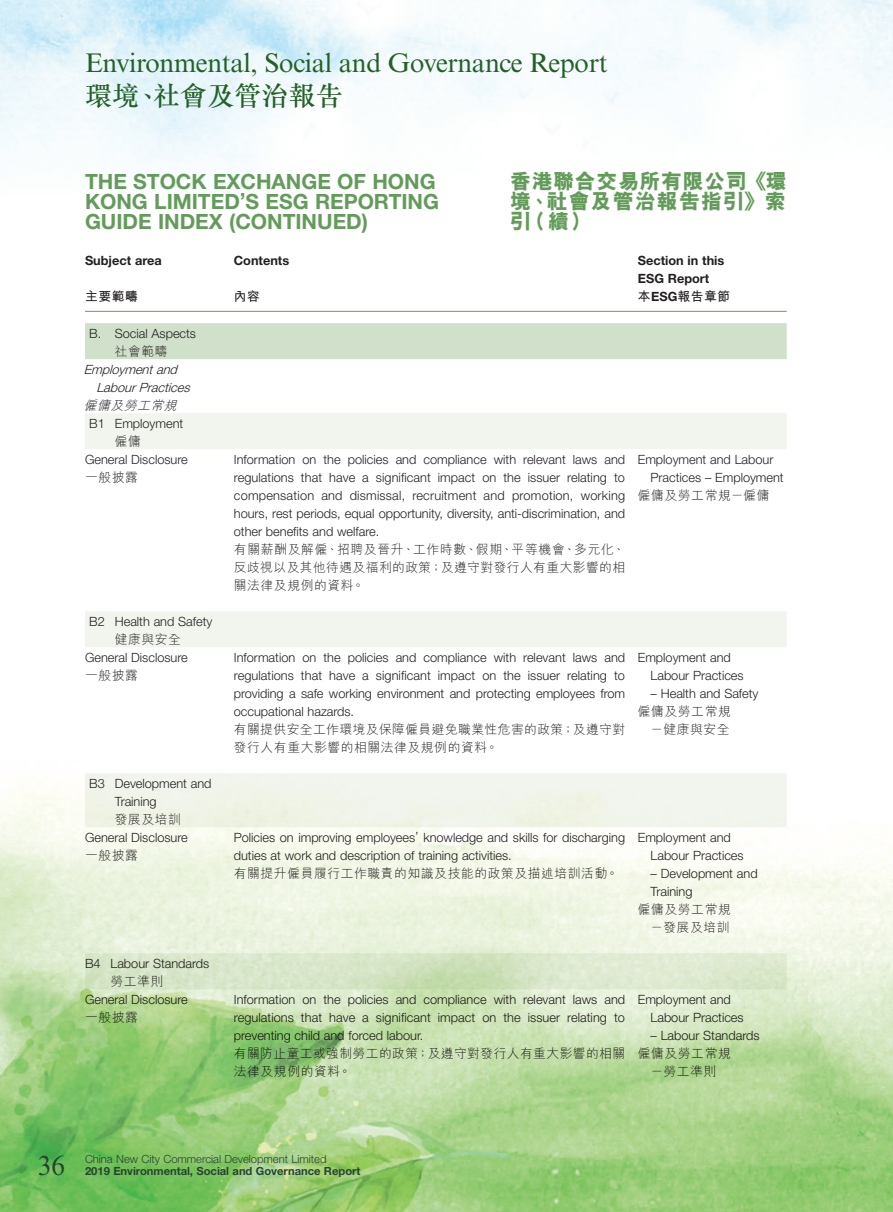
<style>
.page{position:relative;width:893px;height:1212px;background:#fff}
.page>*{position:absolute;margin:0;border:0;box-sizing:border-box;transform-origin:0 0}
.t1{font:27.75px "Times New Roman MT Std";color:#264431}
.t2{font:27px "Times New Roman MT Std";letter-spacing:-.015em;color:#246128}
.t3{font:500 27px "M Sung HK";letter-spacing:.005em;color:#246128}
.Heading_1{font:700 21px/20.2px "Helvetica Neue LT Std";color:#639c5a}
.C_Heading_1{font:800 21px/20.2px "M Hei HK";letter-spacing:.025em;color:#639c5a;text-align:justify}
.t4{font:300 12.75px/18px "Helvetica Neue LT Std";color:#231f20}
.t5{font:300 12.75px/18px "M Hei HK";letter-spacing:.05em;color:#231f20}
.t6{font:700 12.75px/18px "Helvetica Neue LT Std";color:#231f20}
.t7{font:italic 300 12.75px/18px "Helvetica Neue LT Std";color:#231f20}
.t8{font:700 12.75px "M Hei HK";letter-spacing:.05em;color:#231f20}
.t9{font:italic 300 12.75px "M Hei HK";color:#231f20}
.t10{font:700 11.25px "Helvetica Neue LT Std";letter-spacing:-.005em;color:#264431}
.t11{font:300 11.25px "Helvetica Neue LT Std";letter-spacing:-.005em;color:#264431}
.s1{font-family:"Helvetica Neue LT Std"}
</style>
<div class="page">
<img style="left:0;top:0;width:893px;height:1212px">
<div style="left:85px;top:323px;width:702px;height:36px;background:#d1e0cb"></div>
<svg style="left:85px;top:413px;width:702px;height:576px"></svg>
<hr style="left:85px;top:311px;width:149px;height:1px;background:#639c5a">
<hr style="left:234px;top:311px;width:404px;height:1px;background:#639c5a">
<hr style="left:638px;top:311px;width:149px;height:1px;background:#639c5a">
<h2 class="t2" style="left:85px;top:47px;width:524px">Environmental, Social and Governance Report</h2>
<h2 class="t3" style="left:85px;top:77px;width:259px">環境、社會及管治報告</h2>
<p class="Heading_1" style="left:85px;top:171px;width:356px">THE STOCK EXCHANGE OF HONG<br>KONG LIMITED’S ESG REPORTING<br>GUIDE INDEX (CONTINUED)</p>
<p class="C_Heading_1" style="left:510px;top:171px;width:278px">香港聯合交易所有限公司《環境、社會及管治報告指引》索引（續）</p>
<p class="t6" style="left:85px;top:251px;width:78px">Subject area</p>
<p class="t6" style="left:234px;top:251px;width:57px">Contents</p>
<p class="t6" style="left:638px;top:251px;width:88px">Section in this<br>ESG Report</p>
<p class="t8" style="left:85px;top:287px;width:54px">主要範疇</p>
<p class="t8" style="left:234px;top:287px;width:28px">內容</p>
<p class="t8" style="left:638px;top:287px;width:94px">本<span class="s1">ESG</span>報告章節</p>
<p class="t4" style="left:89px;top:324px;width:108px">B. Social Aspects</p>
<p class="t5" style="left:115px;top:342px;width:54px">社會範疇</p>
<p class="t7" style="left:96px;top:360px;width:99px;text-indent:-13px">Employmentand<br>LabourPractices</p>
<p class="t9" style="left:84px;top:399px;width:98px">僱傭及勞工常規</p>
<p class="t4" style="left:89px;top:414px;width:95px">B1 Employment</p>
<p class="t5" style="left:115px;top:432px;width:28px">僱傭</p>
<p class="t4" style="left:85px;top:450px;width:104px">General Disclosure</p>
<p class="t5" style="left:85px;top:468px;width:54px">一般披露</p>
<p class="t4" style="left:234px;top:450px;width:393px;text-align:justify">Information on the policies and compliance with relevant laws and regulations that have a significant impact on the issuer relating to compensation and dismissal, recruitment and promotion, working hours, rest periods, equal opportunity, diversity, anti-discrimination, and other benefits and welfare.</p>
<p class="t5" style="left:234px;top:540px;width:393px;text-align:justify">有關薪酬及解僱、招聘及晉升、工作時數、假期、平等機會、多元化、反歧視以及其他待遇及福利的政策；及遵守對發行人有重大影響的相關法律及規例的資料。</p>
<p class="t4" style="left:651px;top:450px;width:135px;text-indent:-13px">Employment and Labour<br>Practices – Employment</p>
<p class="t5" style="left:638px;top:486px;width:133px">僱傭及勞工常規－僱傭</p>
<p class="t4" style="left:89px;top:612px;width:125px">B2 Health and Safety</p>
<p class="t5" style="left:115px;top:630px;width:68px">健康與安全</p>
<p class="t4" style="left:85px;top:648px;width:104px">General Disclosure</p>
<p class="t5" style="left:85px;top:666px;width:54px">一般披露</p>
<p class="t4" style="left:115px;top:774px;width:98px;text-indent:-26px">B3 Development and<br>Training</p>
<p class="t5" style="left:115px;top:810px;width:68px">發展及培訓</p>
<p class="t4" style="left:85px;top:828px;width:104px">General Disclosure</p>
<p class="t5" style="left:85px;top:846px;width:54px">一般披露</p>
<p class="t4" style="left:85px;top:954px;width:126px">B4 Labour Standards</p>
<p class="t5" style="left:111px;top:972px;width:54px">勞工準則</p>
<p class="t4" style="left:85px;top:990px;width:104px">General Disclosure</p>
<p class="t5" style="left:85px;top:1008px;width:54px">一般披露</p>
<p class="t4" style="left:234px;top:648px;width:393px;text-align:justify">Information on the policies and compliance with relevant laws and regulations that have a significant impact on the issuer relating to providing a safe working environment and protecting employees from occupational hazards.</p>
<p class="t5" style="left:234px;top:720px;width:393px">有關提供安全工作環境及保障僱員避免職業性危害的政策；及遵守對發行人有重大影響的相關法律及規例的資料。</p>
<p class="t4" style="left:651px;top:648px;width:95px;text-indent:-13px">Employment and<br>Labour Practices</p>
<p class="t4" style="left:651px;top:684px;width:109px">– Health and Safety</p>
<p class="t5" style="left:638px;top:702px;width:94px;text-align:right">僱傭及勞工常規－健康與安全</p>
<p class="t4" style="left:234px;top:828px;width:393px">Policies on improving employees’ knowledge and skills for discharging duties at work and description of training activities.</p>
<p class="t5" style="left:234px;top:864px;width:386px">有關提升僱員履行工作職責的知識及技能的政策及描述培訓活動。</p>
<p class="t4" style="left:651px;top:828px;width:95px;text-indent:-13px">Employment and<br>Labour Practices</p>
<p class="t4" style="left:651px;top:864px;width:109px">– Development and<br>Training</p>
<p class="t5" style="left:638px;top:900px;width:94px;text-align:right">僱傭及勞工常規－發展及培訓</p>
<p class="t4" style="left:234px;top:990px;width:393px;text-align:justify">Information on the policies and compliance with relevant laws and regulations that have a significant impact on the issuer relating to preventing child and forced labour.</p>
<p class="t5" style="left:234px;top:1044px;width:393px">有關防止童工或強制勞工的政策；及遵守對發行人有重大影響的相關法律及規例的資料。</p>
<p class="t4" style="left:651px;top:990px;width:95px;text-indent:-13px">Employment and<br>Labour Practices</p>
<p class="t4" style="left:651px;top:1026px;width:110px">– Labour Standards</p>
<p class="t5" style="left:638px;top:1044px;width:94px;text-align:center">僱傭及勞工常規－勞工準則</p>
<h1 class="t1" style="left:37px;top:1150px;width:29px">36</h1>
<p class="t11" style="left:85px;top:1152px;width:243px">China New City Commercial Development Limited</p>
<p class="t10" style="left:85px;top:1164px;width:277px">2019 Environmental, Social and Governance Report</p>
</div>
